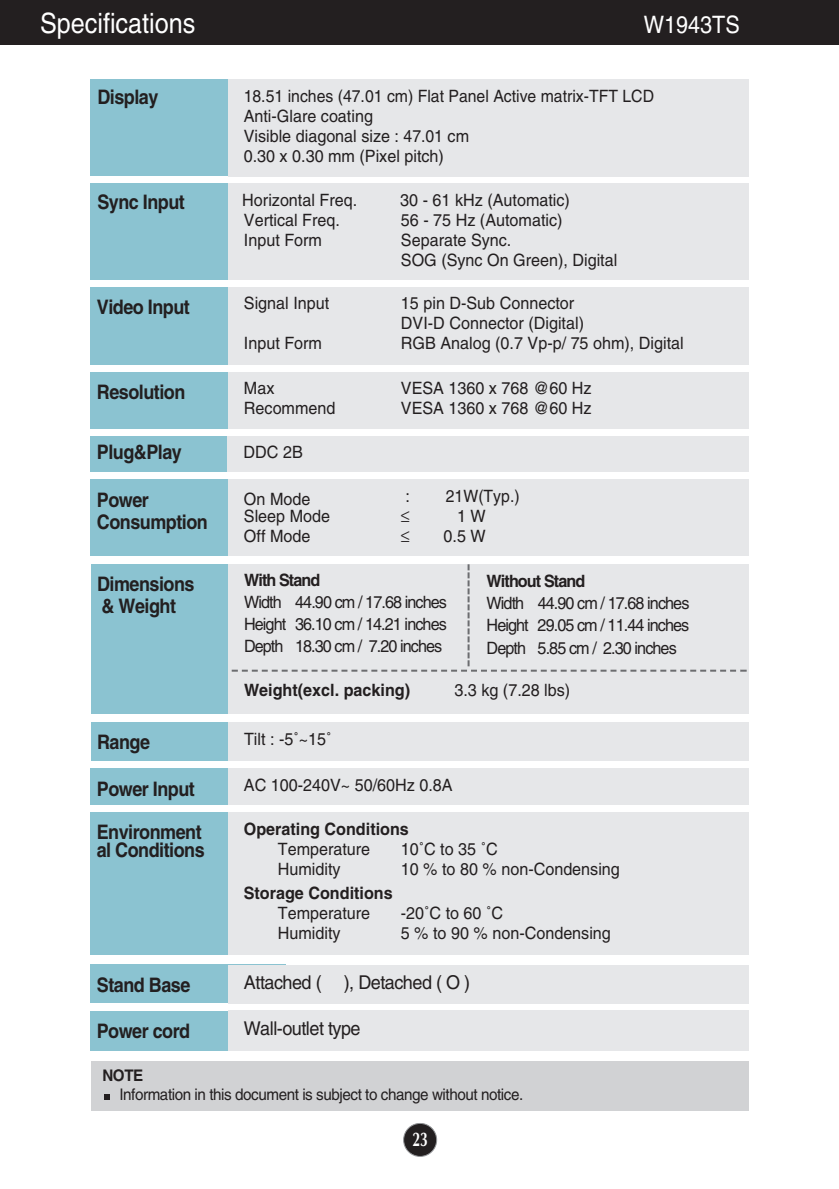
<style>
.page{position:relative;width:839px;height:1189px;background:#fff}
.page>*{position:absolute;margin:0;border:0;box-sizing:border-box;transform-origin:0 0}
.t1{font:28px "Helvetica";color:#fff;scale:.9 1}
.t2{font:24px "Helvetica";color:#fff;scale:.9 1}
.t3{font:700 20px/22px "Helvetica";letter-spacing:-.03em;color:#231f20;scale:.9 1}
.t4{font:700 20px "Optima";color:#fff;scale:.7 1}
.t5{font:19px "Helvetica";letter-spacing:-.03em;color:#231f20;scale:.95 1}
.t6{font:17px/22px "Helvetica";color:#231f20;scale:.95 1}
.t7{font:17px/20px "Helvetica";color:#231f20;scale:.93 1}
.t8{font:700 17px "Helvetica";color:#231f20;scale:.95 1}
.t9{font:700 17px "Helvetica";letter-spacing:-.055em;color:#231f20;scale:.95 1}
.t10{font:16px "Helvetica";letter-spacing:-.03em;color:#231f20;scale:.95 1}
.t11{font:700 16px "Helvetica";color:#231f20;scale:.95 1}
</style>
<div class="page">
<div style="left:403px;top:1123px;width:33px;height:33px;background:#231f20;border-radius:50%"></div>
<div style="left:403px;top:1123px;width:34px;height:34px;border:2px solid #939598;border-radius:50%"></div>
<div style="left:0;top:0;width:839px;height:45px;background:#231f20"></div>
<div style="left:91px;top:80px;width:195px;height:96px;background:#8bc3d1"></div>
<div style="left:228px;top:79px;width:520px;height:97px;background:#e6e7e9"></div>
<div style="left:91px;top:183px;width:195px;height:96px;background:#8bc3d1"></div>
<div style="left:228px;top:183px;width:520px;height:96px;background:#e6e7e9"></div>
<div style="left:91px;top:287px;width:195px;height:78px;background:#8bc3d1"></div>
<div style="left:228px;top:287px;width:520px;height:78px;background:#e6e7e9"></div>
<div style="left:91px;top:372px;width:195px;height:57px;background:#8bc3d1"></div>
<div style="left:228px;top:372px;width:520px;height:57px;background:#e6e7e9"></div>
<div style="left:91px;top:436px;width:191px;height:35px;background:#8bc3d1"></div>
<div style="left:227px;top:436px;width:521px;height:35px;background:#e6e7e9"></div>
<div style="left:91px;top:480px;width:195px;height:76px;background:#8bc3d1"></div>
<div style="left:228px;top:479px;width:520px;height:77px;background:#e6e7e9"></div>
<div style="left:91px;top:812px;width:195px;height:143px;background:#8bc3d1"></div>
<div style="left:228px;top:812px;width:520px;height:143px;background:#e6e7e9"></div>
<div style="left:91px;top:564px;width:195px;height:149px;background:#8bc3d1"></div>
<div style="left:228px;top:564px;width:520px;height:149px;background:#e6e7e9"></div>
<div style="left:91px;top:722px;width:195px;height:38px;background:#8bc3d1"></div>
<div style="left:228px;top:722px;width:520px;height:38px;background:#e6e7e9"></div>
<div style="left:91px;top:768px;width:195px;height:37px;background:#8bc3d1"></div>
<div style="left:228px;top:768px;width:520px;height:37px;background:#e6e7e9"></div>
<div style="left:91px;top:965px;width:195px;height:38px;background:#8bc3d1"></div>
<div style="left:228px;top:965px;width:520px;height:38px;background:#e6e7e9"></div>
<div style="left:91px;top:1011px;width:195px;height:39px;background:#8bc3d1"></div>
<div style="left:228px;top:1011px;width:520px;height:40px;background:#e6e7e9"></div>
<svg style="left:471px;top:671px;width:256px;height:1px"></svg>
<svg style="left:232px;top:564px;width:514px;height:107px"></svg>
<div style="left:91px;top:1061px;width:657px;height:49px;background:#d1d2d4"></div>
<svg style="left:104px;top:1094px;width:6px;height:6px"></svg>
<h1 class="t1" style="left:40px;top:13px;width:174px">Specifications</h1>
<h2 class="t2" style="left:644px;top:16px;width:108px">W1943TS</h2>
<p class="t3" style="left:97px;top:87px;width:69px">Display</p>
<p class="t7" style="left:244px;top:87px;width:443px">18.51 inches (47.01 cm) Flat Panel Active matrix-TFT LCD Anti-Glare coating<br>Visible diagonal size : 47.01 cm<br>0.30 x 0.30 mm (Pixel pitch)</p>
<p class="t3" style="left:97px;top:193px;width:99px">Sync Input</p>
<p class="t6" style="left:242px;top:190px;width:122px">Horizontal Freq.</p>
<p class="t6" style="left:400px;top:190px;width:180px">30 - 61 kHz (Automatic)</p>
<p class="t6" style="left:244px;top:210px;width:103px">Vertical Freq.</p>
<p class="t6" style="left:401px;top:210px;width:172px">56 - 75 Hz (Automatic)</p>
<p class="t6" style="left:244px;top:230px;width:84px">Input Form</p>
<p class="t6" style="left:401px;top:231px;width:229px;line-height:20px">Separate Sync.<br>SOG (Sync On Green), Digital</p>
<p class="t3" style="left:97px;top:298px;width:105px">Video Input</p>
<p class="t6" style="left:244px;top:294px;width:91px">Signal Input</p>
<p class="t6" style="left:401px;top:295px;width:194px;line-height:20px">15 pin D-Sub Connector<br>DVI-D Connector (Digital)</p>
<p class="t6" style="left:244px;top:334px;width:84px">Input Form</p>
<p class="t6" style="left:401px;top:334px;width:299px">RGB Analog (0.7 Vp-p/ 75 ohm), Digital</p>
<p class="t3" style="left:97px;top:383px;width:100px">Resolution</p>
<p class="t6" style="left:244px;top:379px;width:34px">Max</p>
<p class="t6" style="left:401px;top:379px;width:202px">VESA 1360 x 768 @60 Hz</p>
<p class="t6" style="left:244px;top:399px;width:98px">Recommend</p>
<p class="t6" style="left:401px;top:399px;width:202px">VESA 1360 x 768 @60 Hz</p>
<p class="t3" style="left:97px;top:443px;width:96px">Plug&amp;Play</p>
<p class="t6" style="left:243px;top:442px;width:64px">DDC 2B</p>
<p class="t3" style="left:97px;top:490px;width:125px">Power<br>Consumption</p>
<p class="t6" style="left:244px;top:489px;width:71px">On Mode</p>
<p class="t6" style="left:405px;top:486px;width:6px">:</p>
<p class="t7" style="left:446px;top:487px;width:81px">21W(Typ.)</p>
<p class="t6" style="left:244px;top:506px;width:92px">Sleep Mode</p>
<p class="t6" style="left:457px;top:506px;width:32px">1 W</p>
<p class="t6" style="left:244px;top:526px;width:71px">Off Mode</p>
<p class="t6" style="left:443px;top:526px;width:46px">0.5 W</p>
<p class="t3" style="left:97px;top:575px;width:110px">Dimensions &amp; Weight</p>
<p class="t9" style="left:244px;top:574px;width:82px">With Stand</p>
<p class="t6" style="left:244px;top:593px;width:215px;text-align:justify">Width 44.90 cm / 17.68 inches Height 36.10 cm / 14.21 inches Depth 18.30 cm / 7.20 inches</p>
<p class="t8" style="left:244px;top:684px;width:176px">Weight(excl. packing)</p>
<p class="t6" style="left:454px;top:681px;width:123px">3.3 kg (7.28 lbs)</p>
<p class="t9" style="left:486px;top:575px;width:105px">Without Stand</p>
<p class="t6" style="left:486px;top:594px;width:215px;text-align:justify">Width 44.90 cm / 17.68 inches Height 29.05 cm / 11.44 inches Depth 5.85 cm / 2.30 inches</p>
<p class="t3" style="left:97px;top:733px;width:60px">Range</p>
<p class="t6" style="left:244px;top:729px;width:94px">Tilt : -5˚~15˚</p>
<p class="t3" style="left:97px;top:779px;width:110px">Power Input</p>
<p class="t6" style="left:244px;top:775px;width:221px">AC 100-240V~ 50/60Hz 0.8A</p>
<p class="t3" style="left:97px;top:825px;width:121px;line-height:18px">Environment al Conditions</p>
<p class="t8" style="left:244px;top:822px;width:175px">Operating Conditions</p>
<p class="t6" style="left:278px;top:839px;width:99px">Temperature</p>
<p class="t6" style="left:401px;top:839px;width:104px">10˚C to 35 ˚C</p>
<p class="t6" style="left:278px;top:859px;width:68px">Humidity</p>
<p class="t6" style="left:401px;top:859px;width:232px">10 % to 80 % non-Condensing</p>
<p class="t8" style="left:244px;top:886px;width:158px">Storage Conditions</p>
<p class="t6" style="left:278px;top:903px;width:99px">Temperature</p>
<p class="t6" style="left:401px;top:903px;width:109px">-20˚C to 60 ˚C</p>
<p class="t6" style="left:278px;top:923px;width:68px">Humidity</p>
<p class="t6" style="left:401px;top:923px;width:223px">5 % to 90 % non-Condensing</p>
<p class="t3" style="left:97px;top:976px;width:105px">Stand Base</p>
<p class="t5" style="left:244px;top:975px;width:240px">Attached ( ), Detached ( O )</p>
<p class="t3" style="left:97px;top:1022px;width:105px">Power cord</p>
<p class="t5" style="left:244px;top:1021px;width:124px">Wall-outlet type</p>
<p class="t11" style="left:102px;top:1069px;width:45px">NOTE</p>
<p class="t10" style="left:119px;top:1088px;width:426px">Information in this document is subject to change without notice.</p>
<p class="t4" style="left:412px;top:1131px;width:23px">23</p>
</div>
